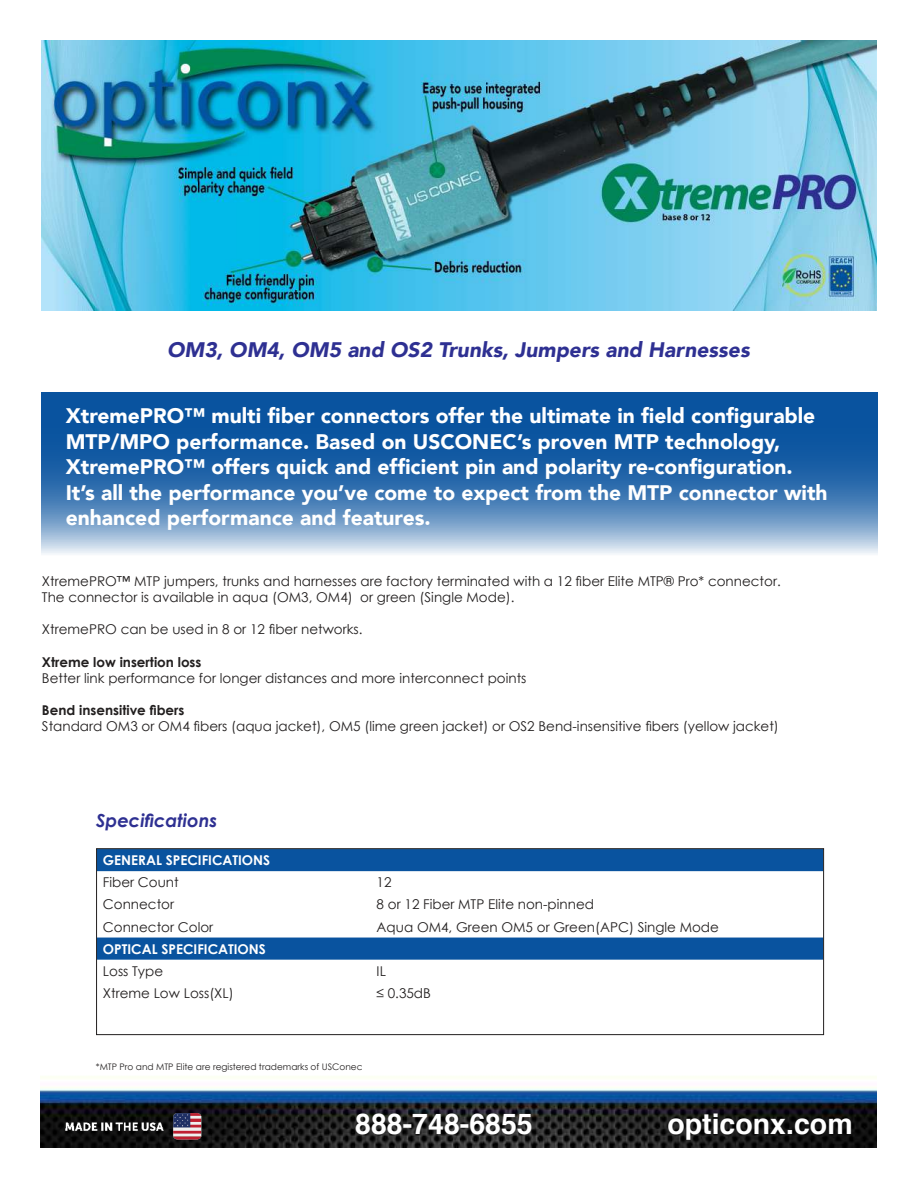
<style>
.page{position:relative;width:918px;height:1188px;background:#fff}
.page>*{position:absolute;margin:0;border:0;box-sizing:border-box;transform-origin:0 0}
.t1{font:700 28.5px "Helvetica";color:#fff}
.t2{font:900 21px/25.5px "Avenir";color:#fff}
.t3{font:italic 900 21px "Avenir";color:#2e3092}
.t4{font:italic 700 18px "Century Gothic";color:#2e3092}
.t5{font:13.5px/16.2px "Century Gothic";color:#221f1f}
.t6{font:700 13.5px "Century Gothic";color:#221f1f}
.t7{font:700 13.5px "Century Gothic";color:#fff}
.t8{font:9px "Century Gothic";color:#221f1f}
</style>
<div class="page">
<img style="left:40px;top:1076px;width:837px;height:72px">
<img style="left:54px;top:1104px;width:152px;height:42px">
<div style="left:98px;top:850px;width:724px;height:21px;background:#09539f"></div>
<div style="left:98px;top:938px;width:724px;height:22px;background:#09539f"></div>
<div style="left:96px;top:848px;width:728px;height:187px;border:1px solid #221f1f"></div>
<svg style="left:41px;top:392px;width:836px;height:162px;background:#3e78b3"></svg>
<img style="left:41px;top:40px;width:836px;height:270px">
<h2 class="t3" style="left:167px;top:341px;width:584px">OM3, OM4, OM5 and OS2 Trunks, Jumpers and Harnesses</h2>
<p class="t2" style="left:66px;top:403px;width:763px">XtremePRO™ multi fiber connectors offer the ultimate in field configurable MTP/MPO performance. Based on USCONEC’s proven MTP technology, XtremePRO™ offers quick and efficient pin and polarity re-configuration.<br>It’s all the performance you’ve come to expect from the MTP connector with enhanced performance and features.</p>
<p class="t5" style="left:42px;top:572px;width:740px">XtremePRO™ MTP jumpers, trunks and harnesses are factory terminated with a 12 fiber Elite MTP® Pro* connector.<br>The connector is available in aqua (OM3, OM4) or green (Single Mode).</p>
<p class="t5" style="left:42px;top:621px;width:322px">XtremePRO can be used in 8 or 12 fiber networks.</p>
<p class="t6" style="left:42px;top:656px;width:161px">Xtreme low insertion loss</p>
<p class="t5" style="left:42px;top:670px;width:486px">Better link performance for longer distances and more interconnect points</p>
<p class="t6" style="left:42px;top:700px;width:144px">Bend insensitive fibers</p>
<p class="t5" style="left:42px;top:718px;width:739px">Standard OM3 or OM4 fibers (aqua jacket), OM5 (lime green jacket) or OS2 Bend-insensitive fibers (yellow jacket)</p>
<h3 class="t4" style="left:96px;top:807px;width:123px">Specifications</h3>
<p class="t7" style="left:103px;top:855px;width:169px">GENERAL SPECIFICATIONS</p>
<p class="t5" style="left:103px;top:874px;width:77px">Fiber Count</p>
<p class="t5" style="left:377px;top:876px;width:16px">12</p>
<p class="t5" style="left:103px;top:896px;width:73px">Connector</p>
<p class="t5" style="left:377px;top:896px;width:219px">8 or 12 Fiber MTP Elite non-pinned</p>
<p class="t5" style="left:103px;top:918px;width:112px">Connector Color</p>
<p class="t5" style="left:377px;top:918px;width:344px">Aqua OM4, Green OM5 or Green(APC) Single Mode</p>
<p class="t7" style="left:103px;top:944px;width:165px">OPTICAL SPECIFICATIONS</p>
<p class="t5" style="left:103px;top:964px;width:62px">Loss Type</p>
<p class="t5" style="left:377px;top:964px;width:11px">IL</p>
<p class="t5" style="left:103px;top:985px;width:132px">Xtreme Low Loss(XL)</p>
<p class="t5" style="left:377px;top:985px;width:56px">≤ 0.35dB</p>
<p class="t8" style="left:96px;top:1060px;width:268px">*MTP Pro and MTP Elite are registered trademarks of USConec</p>
<h1 class="t1" style="left:355px;top:1113px;width:179px">888-748-6855</h1>
<h1 class="t1" style="left:667px;top:1113px;width:187px">opticonx.com</h1>
</div>
